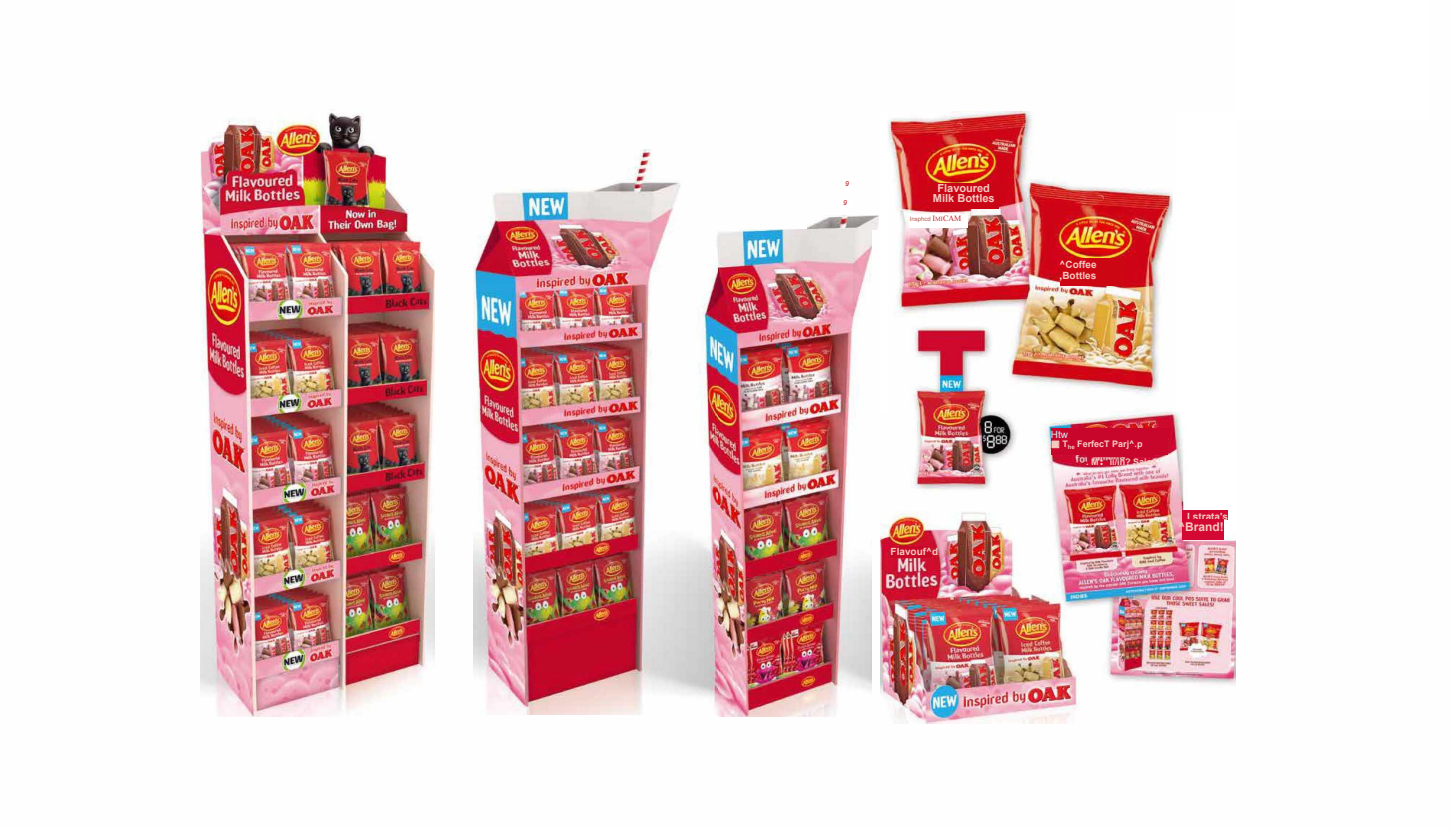
<style>
.page{position:relative;width:1451px;height:829px;background:#fff}
.page>*{position:absolute;margin:0;border:0;box-sizing:border-box;transform-origin:0 0}
.t1{font:700 12px "Arial";color:#f5cac1}
.t2{font:700 11.1px/10.6px "Arial";letter-spacing:-.005em;color:#f5cac1;text-align:center}
.t3{font:700 9.9px/10.7px "Arial";color:#f5cac1}
.t4{font:9.9px "Arial";color:#d5f3fc}
.t5{font:700 9px/18.1px "Arial";color:#f5cac1}
.t6{font:italic 6.9px "Arial";color:#c3252c}
.t7{font:6px "Arial";color:#b7584e}
.s1{font-family:"Times New Roman";font-size:8.1px;color:#c3252c}
.s2{font-family:"Times New Roman";font-size:6.3px;color:#c3252c}
.s3{color:#fff}
.s4{font-family:"ST Songti SC Bold";font-weight:400}
.s5{font-family:"ST Songti SC Bold";font-weight:400;font-size:11.1px}
</style>
<div class="page">
<img style="left:200px;top:109px;width:235px;height:606px">
<img style="left:473px;top:149px;width:245px;height:565px">
<img style="left:807px;top:215px;width:71px;height:14px">
<img style="left:718px;top:229px;width:153px;height:487px">
<img style="left:880px;top:111px;width:355px;height:612px">
<div style="left:929px;top:183px;width:69px;height:26px;background:#ca0516"></div>
<div style="left:1059px;top:258px;width:65px;height:27px;background:#cc0613"></div>
<div style="left:890px;top:545px;width:41px;height:12px;background:#c70827"></div>
<div style="left:1050px;top:428px;width:119px;height:9px;background:#c8062b"></div>
<div style="left:1050px;top:438px;width:117px;height:16px;background:#c8062b"></div>
<hr style="left:1086px;top:454px;width:68px;height:3px;background:#c8062b">
<svg style="left:1100px;top:459px;width:2px;height:6px"></svg>
<div style="left:1182px;top:510px;width:46px;height:9px;background:#d30833"></div>
<div style="left:1182px;top:519px;width:41px;height:21px;background:#d30833"></div>
<div style="left:909px;top:213px;width:59px;height:14px;background:#fff"></div>
<p class="t6" style="left:845px;top:179px;width:5px">9</p>
<p class="t6" style="left:843px;top:198px;width:5px">9</p>
<p class="t2" style="left:933px;top:183px;width:63px">Flavoured<br>Milk Bottles</p>
<p class="t7" style="left:909px;top:215px;width:53px">Insphcd <span class="s1">I</span><span class="s2">MI</span><span class="s1">CAM</span></p>
<p class="t3" style="left:1059px;top:259px;width:38px">^Coffee <span class="s3">,</span>Bottles</p>
<p class="t3" style="left:890px;top:546px;width:49px">Flavouf^d</p>
<p class="t4" style="left:1050px;top:428px;width:19px">Htw</p>
<p class="t5" style="left:1086px;top:435px;width:76px;text-indent:-35px"><span class="s4">■</span> T<sub>he</sub> FerfecT Parj^.p<br>. M<span class="s5">：</span>ii/in? Saie&amp;’</p>
<p class="t3" style="left:1187px;top:511px;width:42px">I strata's</p>
<p class="t1" style="left:1178px;top:518px;width:47px">^Brand!</p>
</div>
